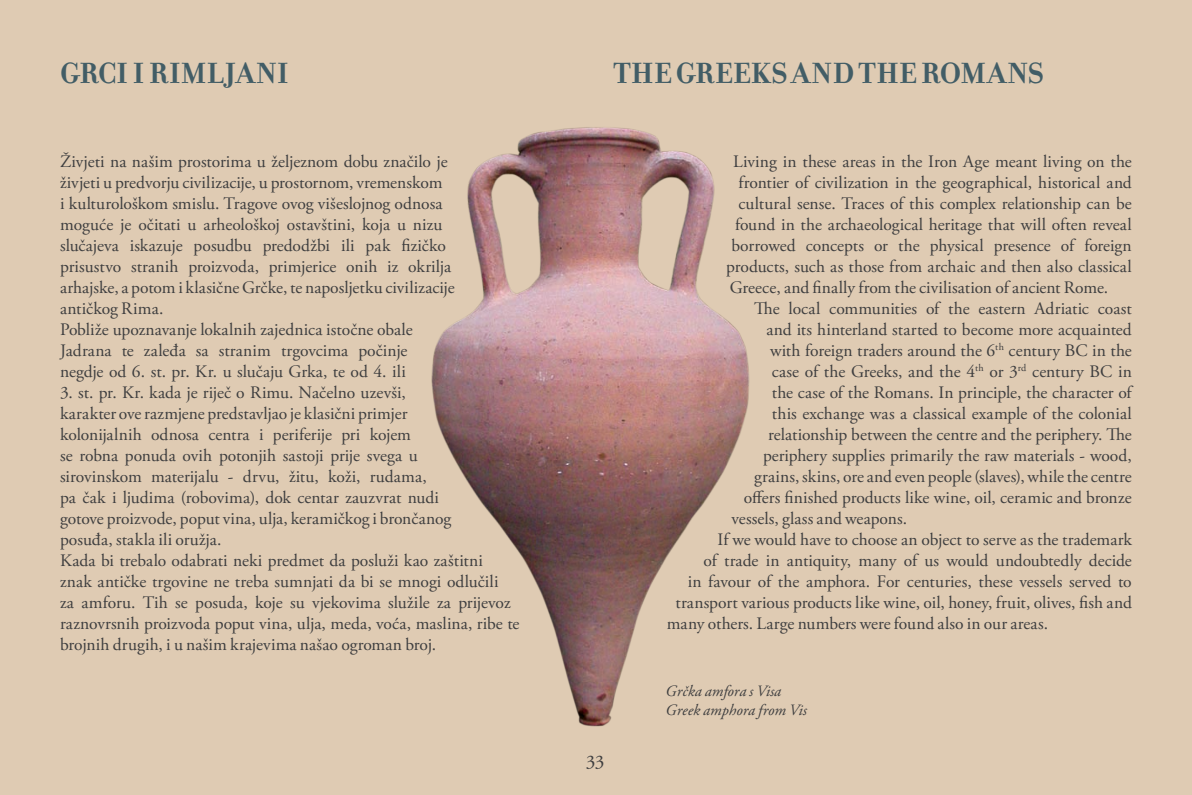
<style>
.page{position:relative;width:1192px;height:795px;background:#fff}
.page>*{position:absolute;margin:0;border:0;box-sizing:border-box;transform-origin:0 0}
.t1{font:700 31.5px "Filosofia";color:#425d66}
.t2{font:19.25px "Adobe Garamond Pro";color:#3e3e3f}
.t3{font:17.5px/21px "Adobe Garamond Pro";color:#3e3e3f}
.t4{font:italic 15.75px/19.2px "Adobe Garamond Pro";letter-spacing:.005em;color:#3e3e3f}
</style>
<div class="page">
<hr style="left:0;top:0;width:1px;height:795px;background:#dfcbb3">
<div style="left:1px;top:0;width:1191px;height:795px;background:#dfcbb3"></div>
<img style="left:431px;top:127px;width:319px;height:600px">
<h1 class="t1" style="left:60px;top:54px;width:213px">GRCI I RIMLJANI</h1>
<p class="t3" style="left:60px;top:152px;width:396px">Živjeti na našim prostorima u željeznom dobu značilo je živjeti u predvorju civilizacije, u prostornom, vremenskom<br>i kulturološkom smislu. Tragove ovog višeslojnog odnosa moguće je očitati u arheološkoj ostavštini, koja u nizu slučajeva iskazuje posudbu predodžbi ili pak fizičko prisustvo stranih proizvoda, primjerice onih iz okrilja arhajske, a potom i klasične Grčke, te naposljetku civilizacije antičkog Rima.<br>Pobliže upoznavanje lokalnih zajednica istočne obale Jadrana te zaleđa sa stranim trgovcima počinje negdje od 6. st. pr. Kr. u slučaju Grka, te od 4. ili</p>
<p class="t3" style="left:60px;top:383px;width:461px">3. st. pr. Kr. kada je riječ o Rimu. Načelno uzevši,<br>karakter ove razmjene predstavljao je klasični primjer<br>kolonijalnih odnosa centra i periferije pri kojem<br>se robna ponuda ovih potonjih sastoji prije svega u<br>sirovinskom materijalu - drvu, žitu, koži, rudama,<br>pa čak i ljudima (robovima), dok centar zauzvrat nudi<br>gotove proizvode, poput vina, ulja, keramičkog i brončanog<br>posuđa, stakla ili oružja.<br>Kada bi trebalo odabrati neki predmet da posluži kao zaštitni<br>znak antičke trgovine ne treba sumnjati da bi se mnogi odlučili<br>za amforu. Tih se posuda, koje su vjekovima služile za prijevoz raznovrsnih proizvoda poput vina, ulja, meda, voća, maslina, ribe te brojnih drugih, i u našim krajevima našao ogroman broj.</p>
<h1 class="t1" style="left:613px;top:54px;width:266px">THE GREEKS AND THE</h1>
<h1 class="t1" style="left:921px;top:54px;width:105px">ROMANS</h1>
<p class="t2" style="left:586px;top:750px;width:20px">33</p>
<p class="t3" style="left:733px;top:152px;width:400px">Living in these areas in the Iron Age meant living on the</p>
<p class="t3" style="left:738px;top:173px;width:395px">frontier of civilization in the geographical, historical and</p>
<p class="t3" style="left:738px;top:194px;width:395px">cultural sense. Traces of this complex relationship can be</p>
<p class="t3" style="left:735px;top:215px;width:398px">found in the archaeological heritage that will often reveal</p>
<p class="t3" style="left:731px;top:236px;width:402px">borrowed concepts or the physical presence of foreign</p>
<p class="t3" style="left:726px;top:257px;width:407px">products, such as those from archaic and then also classical</p>
<p class="t3" style="left:730px;top:278px;width:380px">Greece, and finally from the civilisation of ancient Rome.</p>
<p class="t3" style="left:754px;top:299px;width:379px">The local communities of the eastern Adriatic coast</p>
<p class="t3" style="left:766px;top:320px;width:367px">and its hinterland started to become more acquainted</p>
<p class="t3" style="left:770px;top:341px;width:363px">with foreign traders around the 6<sup>th</sup> century BC in the</p>
<p class="t3" style="left:772px;top:362px;width:361px">case of the Greeks, and the 4<sup>th</sup> or 3<sup>rd</sup> century BC in</p>
<p class="t3" style="left:772px;top:383px;width:361px">the case of the Romans. In principle, the character of</p>
<p class="t3" style="left:772px;top:404px;width:361px">this exchange was a classical example of the colonial</p>
<p class="t3" style="left:768px;top:425px;width:365px">relationship between the centre and the periphery. The</p>
<p class="t3" style="left:763px;top:446px;width:370px">periphery supplies primarily the raw materials - wood,</p>
<p class="t3" style="left:754px;top:467px;width:379px">grains, skins, ore and even people (slaves), while the centre</p>
<p class="t3" style="left:744px;top:488px;width:389px">offers finished products like wine, oil, ceramic and bronze</p>
<p class="t3" style="left:731px;top:509px;width:177px">vessels, glass and weapons.</p>
<p class="t3" style="left:717px;top:530px;width:416px">If we would have to choose an object to serve as the trademark</p>
<p class="t3" style="left:703px;top:551px;width:430px">of trade in antiquity, many of us would undoubtedly decide</p>
<p class="t3" style="left:688px;top:572px;width:445px">in favour of the amphora. For centuries, these vessels served to</p>
<p class="t3" style="left:675px;top:593px;width:458px">transport various products like wine, oil, honey, fruit, olives, fish and</p>
<p class="t3" style="left:667px;top:614px;width:383px">many others. Large numbers were found also in our areas.</p>
<p class="t4" style="left:665px;top:681px;width:143px">Grčka amfora s Visa<br>Greek amphora from Vis</p>
</div>
